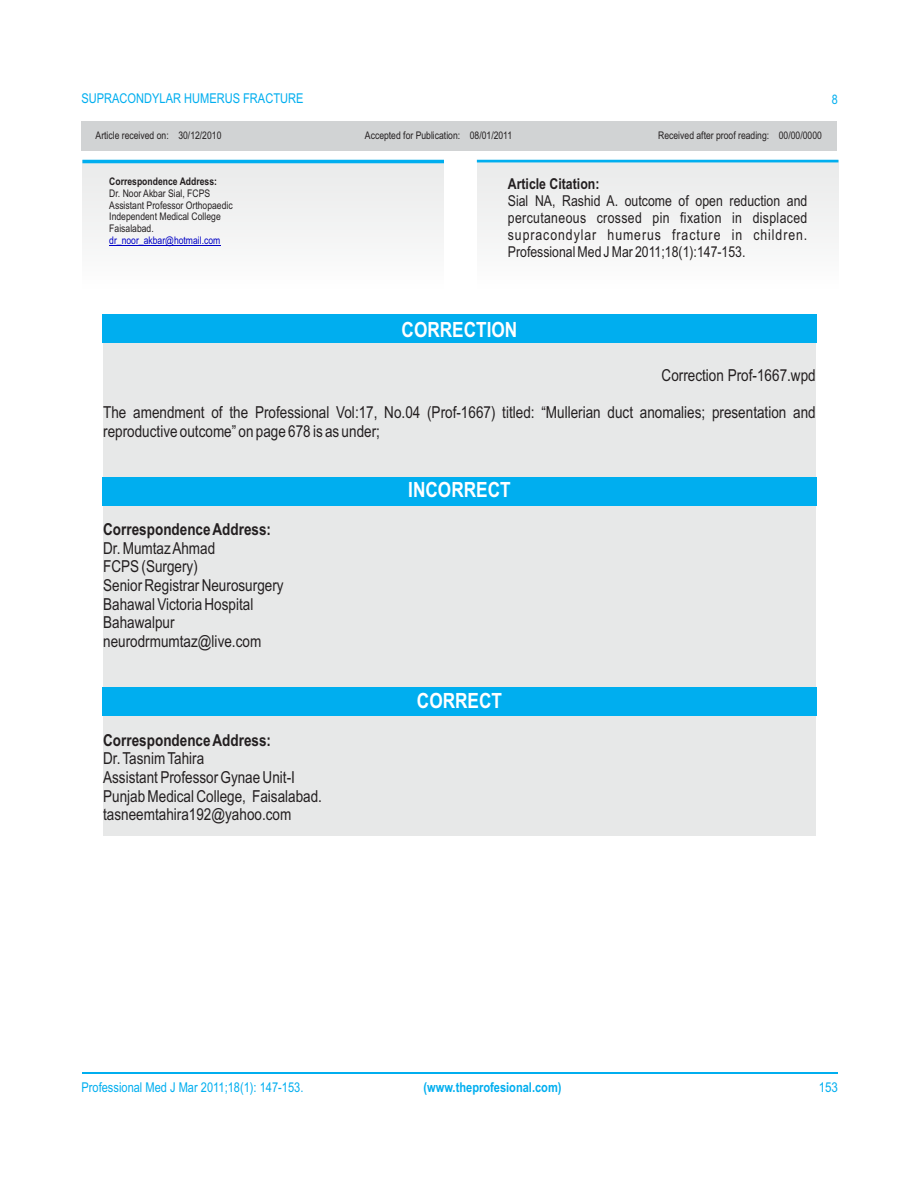
<style>
.page{position:relative;width:918px;height:1188px;background:#fff}
.page>*{position:absolute;margin:0;border:0;box-sizing:border-box;transform-origin:0 0}
.t1{font:700 21px "Arial Narrow";color:#fff}
.t2{font:16.5px/18.8px "Arial Narrow";color:#231f20}
.t3{font:700 16.5px "Arial Narrow";color:#231f20}
.t4{font:15px/17px "Arial Narrow";color:#231f20;text-align:justify}
.t5{font:700 15px "Arial Narrow";color:#231f20}
.t6{font:13.5px "Arial Narrow";color:#00aeef}
.t7{font:700 13.5px "Arial Narrow";color:#00aeef}
.t8{font:13.5px "Arial Narrow";color:#00aeef;scale:1.04 1}
.t9{font:13.2px "Arial Narrow";color:#00aeef}
.t10{font:10.5px/11.9px "Arial Narrow";color:#231f20}
.t11{font:10.5px "Arial Narrow";color:#0000c4}
.t12{font:700 10.5px "Arial Narrow";color:#231f20}
</style>
<div class="page">
<div style="left:82px;top:161px;width:361px;height:162px;background:#f4f5f5"></div>
<hr style="left:82px;top:160px;width:362px;height:3px;background:#00aeef">
<hr style="left:109px;top:245px;width:111px;height:1px;background:#0000c4">
<div style="left:477px;top:160px;width:361px;height:162px;background:#f4f5f5"></div>
<hr style="left:477px;top:160px;width:361px;height:2px;background:#00aeef">
<div style="left:81px;top:121px;width:756px;height:29px;background:#d1d3d4"></div>
<hr style="left:82px;top:1072px;width:756px;height:2px;background:#00aeef">
<div style="left:103px;top:314px;width:713px;height:522px;background:#e7e8e8"></div>
<div style="left:102px;top:477px;width:715px;height:28px;background:#00aeef"></div>
<div style="left:102px;top:687px;width:715px;height:29px;background:#00aeef"></div>
<div style="left:102px;top:314px;width:715px;height:29px;background:#00aeef"></div>
<p class="t6" style="left:81px;top:93px;width:224px">SUPRACONDYLAR HUMERUS FRACTURE</p>
<p class="t9" style="left:832px;top:94px;width:8px">8</p>
<p class="t10" style="left:96px;top:130px;width:127px">Article received on: 30/12/2010</p>
<p class="t10" style="left:365px;top:130px;width:149px">Accepted for Publication: 08/01/2011</p>
<p class="t10" style="left:658px;top:130px;width:165px">Received after proof reading: 00/00/0000</p>
<p class="t12" style="left:109px;top:177px;width:109px">Correspondence Address:</p>
<p class="t10" style="left:109px;top:188px;width:125px">Dr. Noor Akbar Sial, FCPS<br>Assistant Professor Orthopaedic<br>Independent Medical College<br>Faisalabad.</p>
<p class="t11" style="left:109px;top:237px;width:113px">dr_noor_akbar@hotmail.com</p>
<p class="t5" style="left:508px;top:178px;width:93px">Article Citation:</p>
<p class="t4" style="left:508px;top:194px;width:301px">Sial NA, Rashid A. outcome of open reduction and percutaneous crossed pin fixation in displaced supracondylar humerus fracture in children.<br>Professional Med J Mar 2011;18(1):147-153.</p>
<p class="t1" style="left:402px;top:322px;width:117px">CORRECTION</p>
<p class="t2" style="left:662px;top:367px;width:156px">Correction Prof-1667.wpd</p>
<p class="t2" style="left:103px;top:404px;width:714px">The amendment of the Professional Vol:17, No.04 (Prof-1667) titled: “Mullerian duct anomalies; presentation and reproductive outcome” on page 678 is as under;</p>
<p class="t3" style="left:103px;top:523px;width:169px">Correspondence Address:</p>
<p class="t2" style="left:103px;top:540px;width:182px">Dr. Mumtaz Ahmad<br>FCPS (Surgery)<br>Senior Registrar Neurosurgery<br>Bahawal Victoria Hospital<br>Bahawalpur neurodrmumtaz@live.com</p>
<p class="t3" style="left:103px;top:734px;width:169px">Correspondence Address:</p>
<p class="t2" style="left:103px;top:751px;width:220px">Dr. Tasnim Tahira<br>Assistant Professor Gynae Unit-I<br>Punjab Medical College, Faisalabad. tasneemtahira192@yahoo.com</p>
<p class="t1" style="left:408px;top:482px;width:104px">INCORRECT</p>
<p class="t1" style="left:417px;top:692px;width:87px">CORRECT</p>
<p class="t6" style="left:82px;top:1082px;width:223px">Professional Med J Mar 2011;18(1): 147-153.</p>
<p class="t7" style="left:424px;top:1082px;width:140px">(www.theprofesional.com)</p>
<p class="t8" style="left:819px;top:1082px;width:20px">153</p>
</div>
